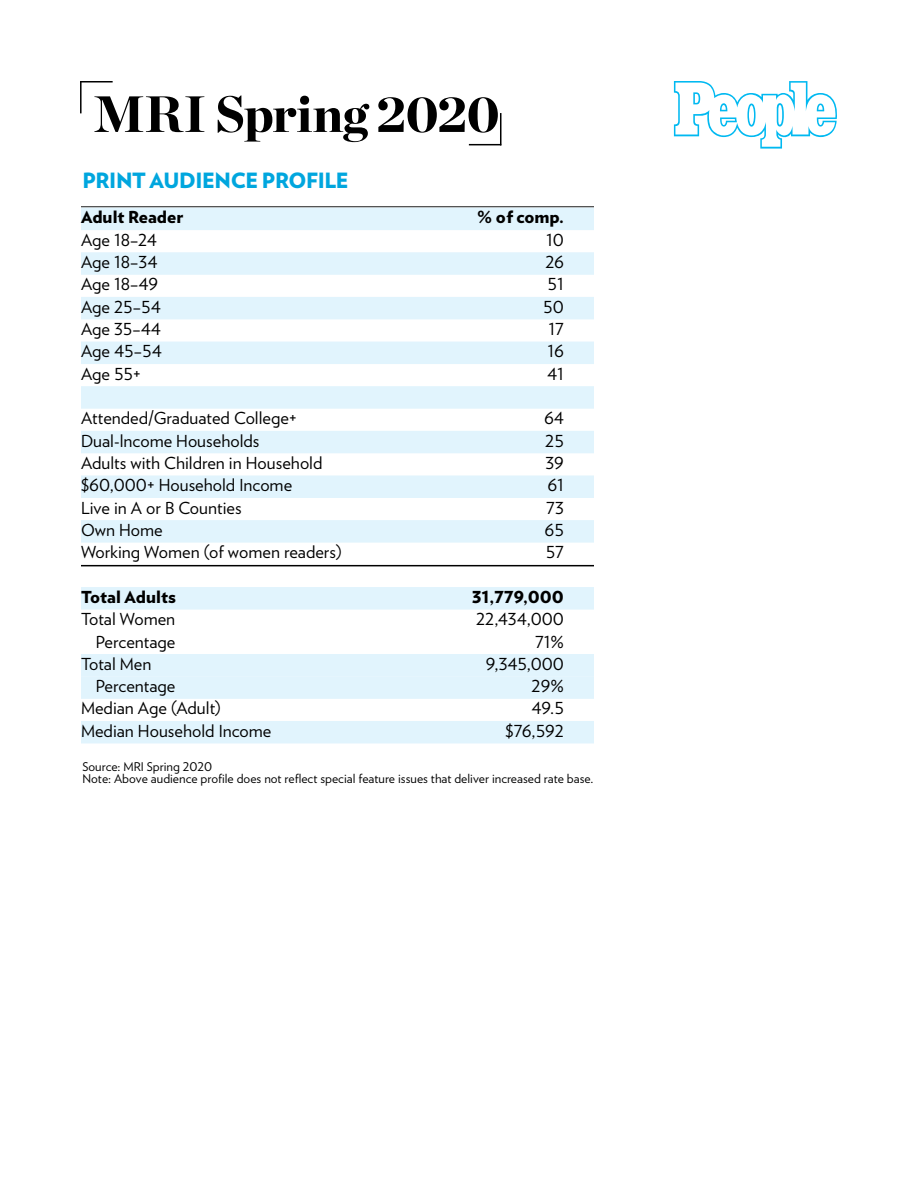
<style>
.page{position:relative;width:918px;height:1188px;background:#fff}
.page>*{position:absolute;margin:0;border:0;box-sizing:border-box;transform-origin:0 0}
.t1{font:900 51px "Chronicle Display";letter-spacing:-.01em;color:#000}
.t2{font:900 21px "Verlag Text";letter-spacing:-.02em;color:#00a6de}
.t3{font:16.5px "Verlag Text";color:#000}
.t4{font:900 16.5px "Verlag Text";color:#000}
.t5{font:12px/12px "Verlag Text";color:#000}
</style>
<div class="page">
<svg style="left:674px;top:81px;width:163px;height:68px"></svg>
<hr style="left:80px;top:81px;width:2px;height:32px;background:#000">
<hr style="left:80px;top:81px;width:33px;height:1px;background:#000">
<hr style="left:500px;top:113px;width:1px;height:32px;background:#000">
<hr style="left:469px;top:144px;width:32px;height:1px;background:#000">
<hr style="left:81px;top:206px;width:513px;height:1px;background:#000">
<div style="left:81px;top:208px;width:513px;height:22px;background:#e1f4fd"></div>
<div style="left:81px;top:252px;width:513px;height:23px;background:#e1f4fd"></div>
<div style="left:81px;top:297px;width:513px;height:22px;background:#e1f4fd"></div>
<div style="left:81px;top:342px;width:513px;height:22px;background:#e1f4fd"></div>
<div style="left:81px;top:386px;width:513px;height:23px;background:#e1f4fd"></div>
<div style="left:81px;top:431px;width:513px;height:22px;background:#e1f4fd"></div>
<div style="left:81px;top:475px;width:513px;height:23px;background:#e1f4fd"></div>
<div style="left:81px;top:520px;width:513px;height:23px;background:#e1f4fd"></div>
<hr style="left:81px;top:565px;width:513px;height:1px;background:#000">
<div style="left:81px;top:587px;width:513px;height:23px;background:#e1f4fd"></div>
<div style="left:81px;top:654px;width:513px;height:23px;background:#e1f4fd"></div>
<div style="left:81px;top:676px;width:513px;height:23px;background:#e1f4fd"></div>
<div style="left:81px;top:721px;width:513px;height:22px;background:#e1f4fd"></div>
<h1 class="t1" style="left:93px;top:72px;width:408px">MRI Spring 2020</h1>
<p class="t2" style="left:82px;top:167px;width:268px">PRINT AUDIENCE PROFILE</p>
<p class="t4" style="left:81px;top:207px;width:104px">Adult Reader</p>
<p class="t4" style="left:477px;top:207px;width:88px">% of comp.</p>
<p class="t3" style="left:81px;top:230px;width:77px">Age 18–24</p>
<p class="t3" style="left:546px;top:230px;width:19px">10</p>
<p class="t3" style="left:81px;top:252px;width:78px">Age 18–34</p>
<p class="t3" style="left:545px;top:252px;width:20px">26</p>
<p class="t3" style="left:81px;top:274px;width:79px">Age 18–49</p>
<p class="t3" style="left:548px;top:274px;width:18px">51</p>
<p class="t3" style="left:81px;top:297px;width:81px">Age 25–54</p>
<p class="t3" style="left:543px;top:297px;width:22px">50</p>
<p class="t3" style="left:81px;top:319px;width:82px">Age 35–44</p>
<p class="t3" style="left:549px;top:319px;width:17px">17</p>
<p class="t3" style="left:81px;top:341px;width:82px">Age 45–54</p>
<p class="t3" style="left:547px;top:341px;width:18px">16</p>
<p class="t3" style="left:81px;top:364px;width:61px">Age 55+</p>
<p class="t3" style="left:547px;top:364px;width:18px">41</p>
<p class="t3" style="left:81px;top:408px;width:217px">Attended/Graduated College+</p>
<p class="t3" style="left:544px;top:408px;width:21px">64</p>
<p class="t3" style="left:81px;top:431px;width:180px">Dual-lncome Households</p>
<p class="t3" style="left:545px;top:431px;width:20px">25</p>
<p class="t3" style="left:81px;top:453px;width:243px">Adults with Children in Household</p>
<p class="t3" style="left:545px;top:453px;width:20px">39</p>
<p class="t3" style="left:81px;top:475px;width:213px">$60,000+ Household Income</p>
<p class="t3" style="left:547px;top:475px;width:18px">61</p>
<p class="t3" style="left:81px;top:498px;width:162px">Live in A or B Counties</p>
<p class="t3" style="left:546px;top:498px;width:19px">73</p>
<p class="t3" style="left:81px;top:520px;width:83px">Own Home</p>
<p class="t3" style="left:545px;top:520px;width:21px">65</p>
<p class="t3" style="left:81px;top:542px;width:262px">Working Women (of women readers)</p>
<p class="t3" style="left:546px;top:542px;width:20px">57</p>
<p class="t4" style="left:81px;top:586px;width:96px">Total Adults</p>
<p class="t4" style="left:472px;top:586px;width:94px">31,779,000</p>
<p class="t3" style="left:81px;top:609px;width:96px">Total Women</p>
<p class="t3" style="left:476px;top:609px;width:89px">22,434,000</p>
<p class="t3" style="left:96px;top:632px;width:81px">Percentage</p>
<p class="t3" style="left:535px;top:632px;width:30px">71%</p>
<p class="t3" style="left:81px;top:654px;width:72px">Total Men</p>
<p class="t3" style="left:486px;top:654px;width:80px">9,345,000</p>
<p class="t3" style="left:96px;top:676px;width:81px">Percentage</p>
<p class="t3" style="left:532px;top:676px;width:34px">29%</p>
<p class="t3" style="left:81px;top:699px;width:141px">Median Age (Adult)</p>
<p class="t3" style="left:531px;top:699px;width:34px">49.5</p>
<p class="t3" style="left:81px;top:721px;width:192px">Median Household Income</p>
<p class="t3" style="left:505px;top:721px;width:60px">$76,592</p>
<p class="t5" style="left:82px;top:761px;width:512px">Source: MRI Spring 2020<br>Note: Above audience profile does not reflect special feature issues that deliver increased rate base.</p>
</div>
